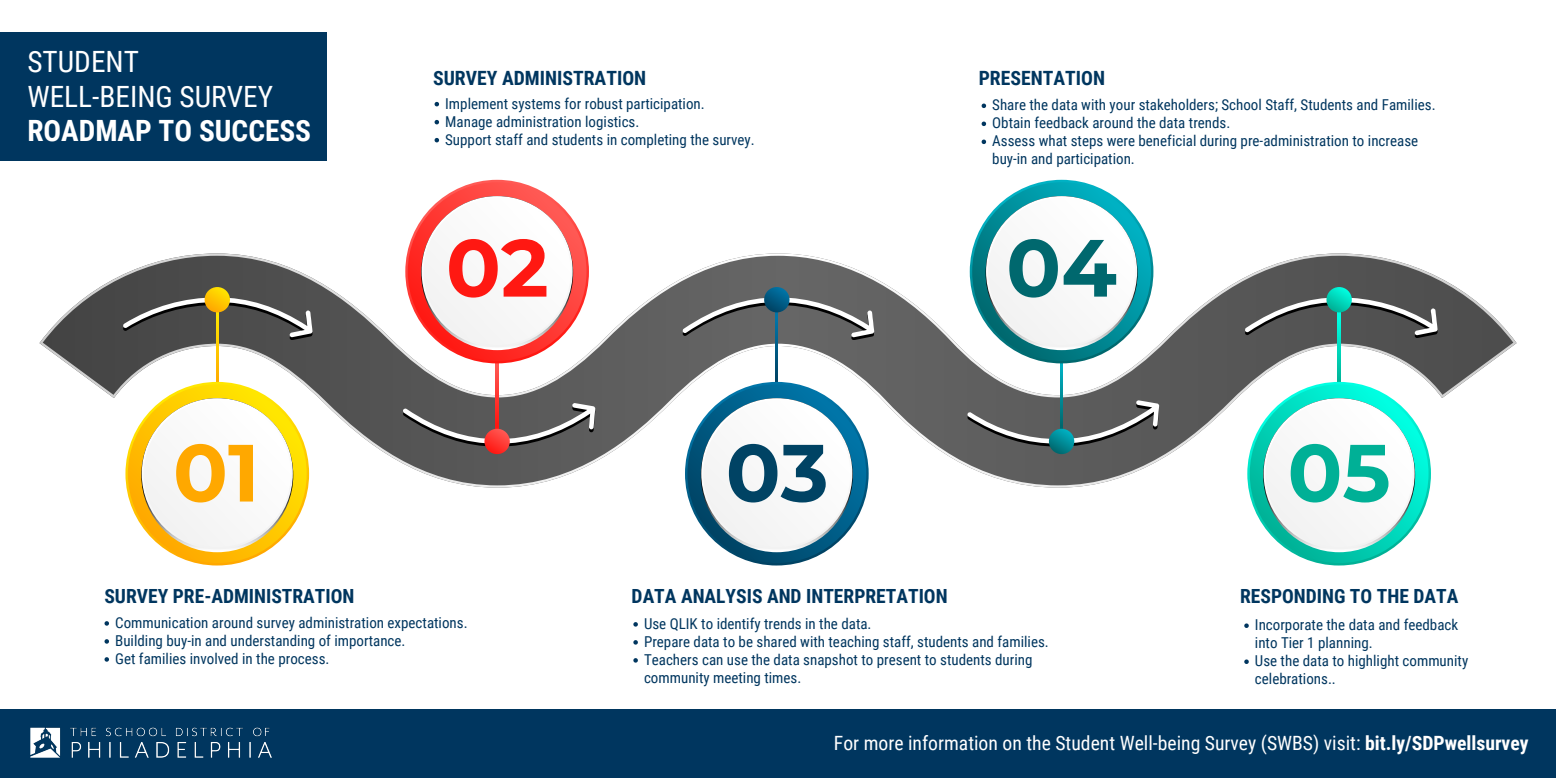
<style>
.page{position:relative;width:1556px;height:778px;background:#fff}
.page>*{position:absolute;margin:0;border:0;box-sizing:border-box;transform-origin:0 0}
.t1{font:700 80.91px "Montserrat";color:#ffa800}
.t2{font:700 80.91px "Montserrat";color:#ff1812}
.t3{font:700 80.91px "Montserrat";color:#004364}
.t4{font:700 80.91px "Montserrat";color:#00686e}
.t5{font:700 80.91px "Montserrat";color:#00b096}
.t6{font:29.31px "Roboto Condensed";color:#fff}
.t7{font:700 29.31px "Roboto Condensed";color:#fff}
.t8{font:19.65px "Roboto Condensed";color:#fff}
.t9{font:700 19.65px "Roboto Condensed";color:#00365f}
.t10{font:700 19.5px "Roboto Condensed";color:#00365f}
.t11{font:15px/18px "Roboto Condensed";color:#00365f}
.s1{font-weight:700}
</style>
<div class="page">
<svg style="left:39px;top:253px;width:1477px;height:234px"></svg>
<svg style="left:123px;top:297px;width:189px;height:43px;background:#5d5d5c"></svg>
<svg style="left:402px;top:403px;width:193px;height:43px;background:#686766"></svg>
<svg style="left:682px;top:297px;width:192px;height:43px;background:#707070"></svg>
<svg style="left:967px;top:400px;width:192px;height:46px;background:#696969"></svg>
<svg style="left:1244px;top:297px;width:193px;height:41px;background:#626463"></svg>
<hr style="left:496px;top:267px;width:2px;height:174px;background:#fff">
<svg style="left:405px;top:180px;width:184px;height:183px"></svg>
<svg style="left:408px;top:182px;width:178px;height:179px;background:#fe3b35"></svg>
<svg style="left:421px;top:196px;width:152px;height:154px"></svg>
<svg style="left:421px;top:196px;width:151px;height:151px"></svg>
<div style="left:423px;top:198px;width:147px;height:147px;background:#fff;border-radius:50%"></div>
<svg style="left:484px;top:429px;width:26px;height:25px"></svg>
<hr style="left:216px;top:300px;width:2px;height:173px;background:#fff">
<svg style="left:125px;top:382px;width:184px;height:183px"></svg>
<svg style="left:128px;top:384px;width:179px;height:179px;background:#fec801"></svg>
<svg style="left:141px;top:398px;width:152px;height:154px"></svg>
<svg style="left:142px;top:398px;width:151px;height:151px"></svg>
<div style="left:144px;top:400px;width:147px;height:147px;background:#fff;border-radius:50%"></div>
<svg style="left:204px;top:287px;width:26px;height:25px"></svg>
<hr style="left:775px;top:300px;width:3px;height:173px;background:#fff">
<svg style="left:685px;top:382px;width:183px;height:183px"></svg>
<svg style="left:687px;top:384px;width:179px;height:179px;background:#025e88"></svg>
<svg style="left:700px;top:398px;width:152px;height:154px"></svg>
<svg style="left:701px;top:398px;width:151px;height:151px"></svg>
<div style="left:703px;top:400px;width:147px;height:147px;background:#fff;border-radius:50%"></div>
<svg style="left:764px;top:287px;width:25px;height:25px"></svg>
<hr style="left:1337px;top:300px;width:3px;height:173px;background:#fff">
<svg style="left:1247px;top:382px;width:183px;height:183px"></svg>
<svg style="left:1249px;top:384px;width:179px;height:179px;background:#0fd8be"></svg>
<svg style="left:1263px;top:398px;width:151px;height:151px"></svg>
<div style="left:1265px;top:400px;width:147px;height:147px;background:#fff;border-radius:50%"></div>
<svg style="left:1326px;top:287px;width:25px;height:25px"></svg>
<hr style="left:1060px;top:267px;width:2px;height:174px;background:#fff">
<svg style="left:969px;top:180px;width:184px;height:183px"></svg>
<svg style="left:972px;top:182px;width:178px;height:179px;background:#018e9a"></svg>
<svg style="left:985px;top:196px;width:152px;height:154px"></svg>
<svg style="left:986px;top:196px;width:151px;height:151px"></svg>
<div style="left:988px;top:198px;width:147px;height:147px;background:#fff;border-radius:50%"></div>
<svg style="left:1048px;top:429px;width:26px;height:25px"></svg>
<div style="left:0;top:709px;width:1555px;height:69px;background:#00365f"></div>
<img style="left:30px;top:727px;width:242px;height:31px">
<div style="left:0;top:32px;width:327px;height:128px;background:#00365f"></div>
<svg style="left:434px;top:102px;width:5px;height:4px"></svg>
<svg style="left:434px;top:120px;width:5px;height:4px"></svg>
<svg style="left:434px;top:138px;width:5px;height:4px"></svg>
<svg style="left:981px;top:104px;width:5px;height:4px"></svg>
<svg style="left:981px;top:122px;width:5px;height:4px"></svg>
<svg style="left:981px;top:140px;width:5px;height:4px"></svg>
<svg style="left:104px;top:621px;width:5px;height:4px"></svg>
<svg style="left:104px;top:639px;width:5px;height:4px"></svg>
<svg style="left:104px;top:657px;width:5px;height:4px"></svg>
<svg style="left:633px;top:622px;width:5px;height:4px"></svg>
<svg style="left:633px;top:640px;width:5px;height:4px"></svg>
<svg style="left:633px;top:658px;width:5px;height:4px"></svg>
<svg style="left:1244px;top:623px;width:4px;height:5px"></svg>
<svg style="left:1244px;top:659px;width:4px;height:5px"></svg>
<p class="t6" style="left:27px;top:45px;width:113px">STUDENT</p>
<p class="t6" style="left:27px;top:79px;width:247px">WELL-BEING SURVEY</p>
<p class="t7" style="left:27px;top:114px;width:285px">ROADMAP TO SUCCESS</p>
<p class="t1" style="left:173px;top:423px;width:88px">01</p>
<p class="t9" style="left:433px;top:66px;width:215px">SURVEY ADMINISTRATION</p>
<p class="t9" style="left:978px;top:66px;width:128px">PRESENTATION</p>
<p class="t11" style="left:992px;top:96px;width:445px">Share the data with your stakeholders; School Staff, Students and Families.</p>
<p class="t11" style="left:992px;top:114px;width:240px">Obtain feedback around the data trends.</p>
<p class="t11" style="left:992px;top:132px;width:427px">Assess what steps were beneficial during pre-administration to increase buy-in and participation.</p>
<p class="t11" style="left:445px;top:94px;width:261px">Implement systems for robust participation.</p>
<p class="t11" style="left:445px;top:112px;width:196px">Manage administration logistics.</p>
<p class="t11" style="left:445px;top:130px;width:311px">Support staff and students in completing the survey.</p>
<p class="t2" style="left:446px;top:218px;width:104px">02</p>
<p class="t3" style="left:725px;top:423px;width:104px">03</p>
<p class="t4" style="left:1006px;top:218px;width:112px">04</p>
<p class="t5" style="left:1287px;top:423px;width:105px">05</p>
<p class="t10" style="left:104px;top:585px;width:251px">SURVEY PRE-ADMINISTRATION</p>
<p class="t11" style="left:115px;top:613px;width:354px">Communication around survey administration expectations.</p>
<p class="t11" style="left:115px;top:631px;width:292px">Building buy-in and understanding of importance.</p>
<p class="t11" style="left:115px;top:649px;width:216px">Get families involved in the process.</p>
<p class="t10" style="left:631px;top:585px;width:317px">DATA ANALYSIS AND INTERPRETATION</p>
<p class="t11" style="left:644px;top:614px;width:229px">Use QLIK to identify trends in the data.</p>
<p class="t11" style="left:644px;top:632px;width:406px">Prepare data to be shared with teaching staff, students and families.</p>
<p class="t11" style="left:644px;top:650px;width:390px">Teachers can use the data snapshot to present to students during community meeting times.</p>
<p class="t10" style="left:1239px;top:585px;width:220px">RESPONDING TO THE DATA</p>
<p class="t11" style="left:1254px;top:616px;width:205px">Incorporate the data and feedback into Tier 1 planning.</p>
<p class="t11" style="left:1254px;top:652px;width:215px">Use the data to highlight community celebrations..</p>
<p class="t8" style="left:833px;top:732px;width:696px">For more information on the Student Well-being Survey (SWBS) visit: <span class="s1">bit.ly/SDPwellsurvey</span></p>
</div>
